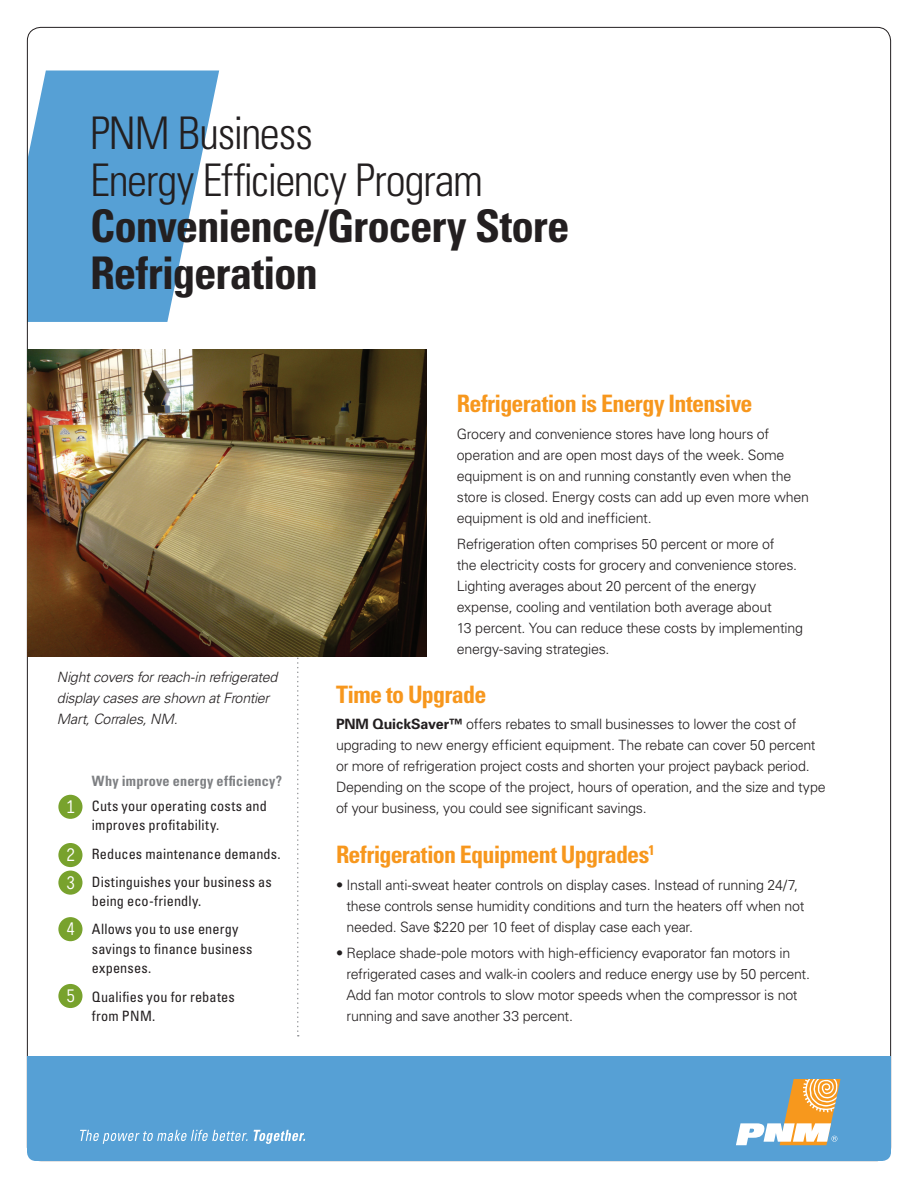
<style>
.page{position:relative;width:918px;height:1188px;background:#fff}
.page>*{position:absolute;margin:0;border:0;box-sizing:border-box;transform-origin:0 0}
.t1{font:700 condensed 45px/46.5px "Univers";letter-spacing:-.025em;color:#231f20}
.t2{font:300 condensed 45px/46.5px "Univers";letter-spacing:-.03em;color:#231f20}
.t3{font:700 condensed 24px "Univers";letter-spacing:-.03em;color:#f7971d}
.t4{font:18px/27.6px "Numbers Claimcheck";color:#fff}
.t5{font:300 14.25px/21px "Univers";letter-spacing:-.02em;color:#231f20}
.t6{font:condensed 14.25px/19.5px "Univers";letter-spacing:.01em;color:#231f20}
.t7{font:italic 300 14.25px/21px "Univers";letter-spacing:-.02em;color:#231f20}
.t8{font:700 condensed 14.25px "Univers";letter-spacing:.01em;color:#7e8083}
.s1{font-weight:700}
</style>
<div class="page">
<svg style="left:29px;top:70px;width:190px;height:252px;background:#6faedb"></svg>
<svg style="left:297px;top:656px;width:2px;height:380px"></svg>
<div style="left:27px;top:1057px;width:864px;height:95px;background:#56a0d5"></div>
<div style="left:27px;top:1141px;width:864px;height:20px;background:#56a0d5;border-radius:9px"></div>
<svg style="left:736px;top:1079px;width:104px;height:66px"></svg>
<svg style="left:80px;top:1130px;width:168px;height:14px"></svg>
<svg style="left:254px;top:1130px;width:51px;height:14px"></svg>
<div style="left:58px;top:795px;width:24px;height:24px;background:#78a22d;border-radius:50%"></div>
<div style="left:58px;top:843px;width:24px;height:24px;background:#78a22d;border-radius:50%"></div>
<div style="left:58px;top:871px;width:24px;height:24px;background:#78a22d;border-radius:50%"></div>
<div style="left:58px;top:917px;width:24px;height:24px;background:#78a22d;border-radius:50%"></div>
<div style="left:58px;top:984px;width:24px;height:24px;background:#78a22d;border-radius:50%"></div>
<img style="left:27px;top:350px;width:399px;height:306px">
<h1 class="t2" style="left:90px;top:109px;width:395px">PNM Business<br>Energy Efficiency Program</h1>
<h1 class="t1" style="left:90px;top:202px;width:481px">Convenience/Grocery Store<br>Refrigeration</h1>
<p class="t7" style="left:57px;top:666px;width:222px">Night covers for reach-in refrigerated display cases are shown at Frontier<br>Mart, Corrales, NM.</p>
<p class="t4" style="left:66px;top:793px;width:11px">1</p>
<p class="t4" style="left:66px;top:842px;width:11px">2<br>3</p>
<p class="t4" style="left:66px;top:916px;width:11px">4</p>
<p class="t4" style="left:66px;top:983px;width:11px">5</p>
<p class="t8" style="left:92px;top:772px;width:192px">Why improve energy efficiency?</p>
<p class="t6" style="left:92px;top:796px;width:177px">Cuts your operating costs and improves profitability.</p>
<p class="t6" style="left:92px;top:839px;width:190px;line-height:28.2px">Reduces maintenance demands.<br>Distinguishes your business as</p>
<p class="t6" style="left:92px;top:887px;width:148px;line-height:28.2px">being eco-friendly.<br>Allows you to use energy</p>
<p class="t6" style="left:92px;top:939px;width:162px">savings to finance business expenses.</p>
<p class="t6" style="left:92px;top:986px;width:145px">Qualifies you for rebates from PNM.</p>
<h2 class="t3" style="left:457px;top:389px;width:297px">Refrigeration is Energy Intensive</h2>
<p class="t5" style="left:457px;top:423px;width:354px">Grocery and convenience stores have long hours of operation and are open most days of the week. Some equipment is on and running constantly even when the store is closed. Energy costs can add up even more when equipment is old and inefficient.</p>
<p class="t5" style="left:457px;top:533px;width:348px">Refrigeration often comprises 50 percent or more of<br>the electricity costs for grocery and convenience stores.<br>Lighting averages about 20 percent of the energy expense, cooling and ventilation both average about<br>13 percent. You can reduce these costs by implementing energy-saving strategies.</p>
<h2 class="t3" style="left:336px;top:680px;width:152px">Time to Upgrade</h2>
<p class="t5" style="left:336px;top:713px;width:491px"><span class="s1">PNM QuickSaver™</span> offers rebates to small businesses to lower the cost of upgrading to new energy efficient equipment. The rebate can cover 50 percent or more of refrigeration project costs and shorten your project payback period.<br>Depending on the scope of the project, hours of operation, and the size and type of your business, you could see significant savings.</p>
<h2 class="t3" style="left:336px;top:840px;width:320px">Refrigeration Equipment Upgrades<sup>1</sup></h2>
<p class="t5" style="left:347px;top:874px;width:460px;text-indent:-11px">• Install anti-sweat heater controls on display cases. Instead of running 24/7, these controls sense humidity conditions and turn the heaters off when not needed. Save $220 per 10 feet of display case each year.</p>
<p class="t5" style="left:347px;top:942px;width:465px;text-indent:-11px">• Replace shade-pole motors with high-efficiency evaporator fan motors in refrigerated cases and walk-in coolers and reduce energy use by 50 percent.<br>Add fan motor controls to slow motor speeds when the compressor is not running and save another 33 percent.</p>
</div>
